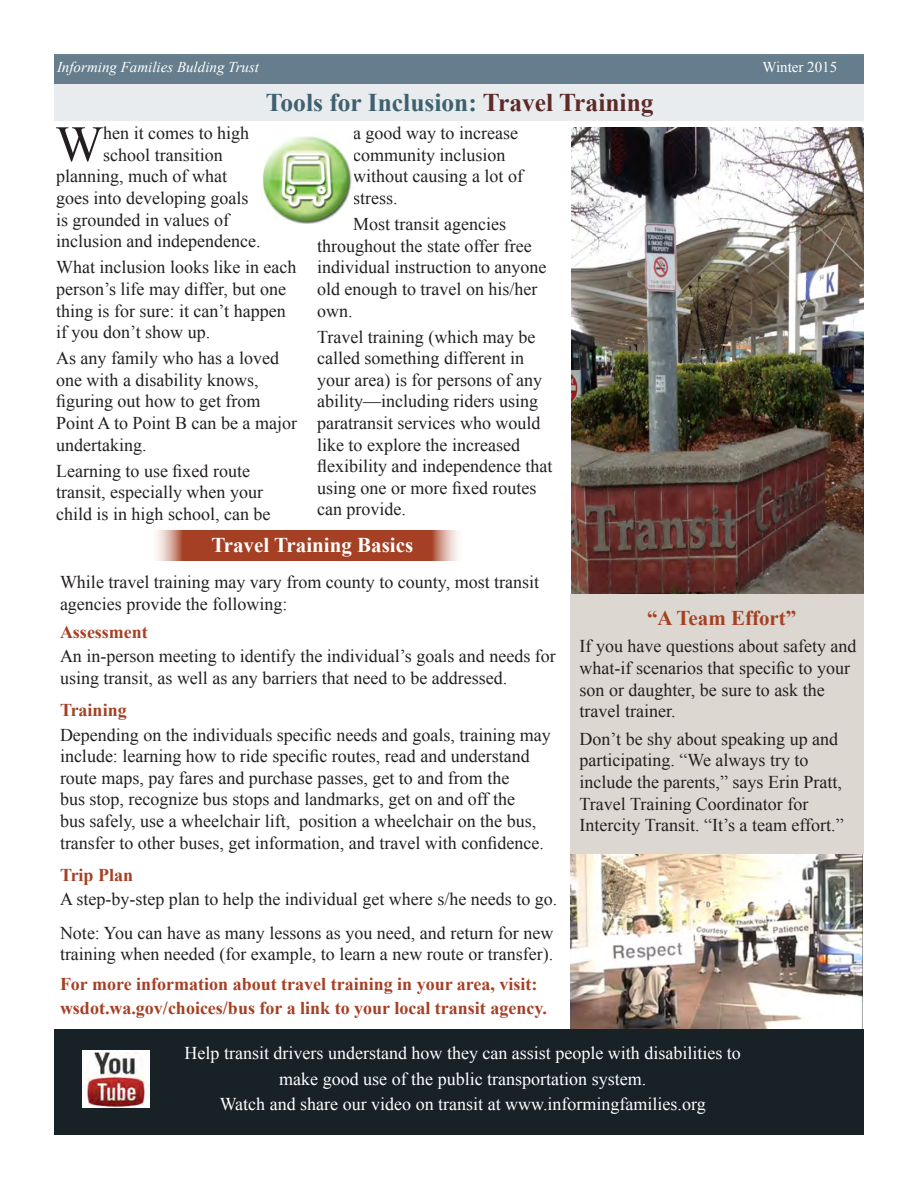
<style>
.page{position:relative;width:918px;height:1188px;background:#fff}
.page>*{position:absolute;margin:0;border:0;box-sizing:border-box;transform-origin:0 0}
.t1{font:50.55px "Times New Roman";color:#231f20}
.t2{font:700 25.5px "Times New Roman";color:#3e606f}
.t3{font:700 21px "Times New Roman";color:#fff}
.t4{font:700 21px "Times New Roman";color:#a54024}
.t5{font:18px/21.6px "Times New Roman";color:#231f20}
.t6{font:18px "Times New Roman";color:#fff}
.t7{font:700 18px "Times New Roman";color:#a54024}
.t8{font:italic 15px "Times New Roman";color:#fff}
.t9{font:15px "Times New Roman";color:#fff}
.s1{color:#5d2a29}
</style>
<div class="page">
<svg style="left:157px;top:530px;width:301px;height:31px;background:#ad5239"></svg>
<img style="left:571px;top:854px;width:292px;height:175px">
<div style="left:54px;top:54px;width:810px;height:31px;background:#6a8190"></div>
<div style="left:54px;top:83px;width:810px;height:38px;background:#e8ecee"></div>
<div style="left:54px;top:57px;width:810px;height:27px;background:#657d8c"></div>
<img style="left:571px;top:128px;width:293px;height:466px">
<div style="left:571px;top:594px;width:293px;height:260px;background:#dcd7d0"></div>
<div style="left:54px;top:1029px;width:810px;height:105px;background:#182126"></div>
<img style="left:82px;top:1050px;width:68px;height:58px">
<img style="left:262px;top:136px;width:90px;height:87px">
<p class="t8" style="left:57px;top:56px;width:204px">Informing Families Bulding Trust</p>
<p class="t9" style="left:762px;top:57px;width:76px">Winter 2015</p>
<p class="t2" style="left:266px;top:85px;width:389px">Tools for Inclusion: <span class="s1">Travel Training</span></p>
<p class="t1" style="left:55px;top:110px;width:49px">W</p>
<p class="t5" style="left:103px;top:122px;width:147px">hen it comes to high</p>
<p class="t5" style="left:353px;top:122px;width:171px">a good way to increase community inclusion without causing a lot of stress.</p>
<p class="t5" style="left:317px;top:213px;width:231px;text-indent:36px">Most transit agencies throughout the state offer free individual instruction to anyone old enough to travel on his/her own.</p>
<p class="t5" style="left:317px;top:326px;width:237px">Travel training (which may be called something different in your area) is for persons of any ability—including riders using paratransit services who would like to explore the increased flexibility and independence that using one or more fixed routes can provide.</p>
<p class="t3" style="left:211px;top:530px;width:203px">Travel Training Basics</p>
<p class="t5" style="left:60px;top:571px;width:481px">While travel training may vary from county to county, most transit agencies provide the following:</p>
<p class="t7" style="left:60px;top:619px;width:89px">Assessment</p>
<p class="t5" style="left:60px;top:645px;width:497px">An in-person meeting to identify the individual’s goals and needs for using transit, as well as any barriers that need to be addressed.</p>
<p class="t7" style="left:60px;top:697px;width:68px">Training</p>
<p class="t5" style="left:60px;top:723px;width:492px">Depending on the individuals specific needs and goals, training may include: learning how to ride specific routes, read and understand route maps, pay fares and purchase passes, get to and from the<br>bus stop, recognize bus stops and landmarks, get on and off the<br>bus safely, use a wheelchair lift, position a wheelchair on the bus, transfer to other buses, get information, and travel with confidence.</p>
<p class="t7" style="left:60px;top:862px;width:75px">Trip Plan</p>
<p class="t5" style="left:60px;top:888px;width:499px">A step-by-step plan to help the individual get where s/he needs to go.</p>
<p class="t5" style="left:60px;top:922px;width:495px">Note: You can have as many lessons as you need, and return for new training when needed (for example, to learn a new route or transfer).</p>
<p class="t7" style="left:60px;top:971px;width:479px">For more information about travel training in your area, visit:</p>
<p class="t7" style="left:60px;top:996px;width:488px">wsdot.wa.gov/choices/bus for a link to your local transit agency.</p>
<p class="t5" style="left:103px;top:144px;width:121px">school transition</p>
<p class="t5" style="left:56px;top:165px;width:172px">planning, much of what</p>
<p class="t5" style="left:56px;top:187px;width:194px">goes into developing goals</p>
<p class="t5" style="left:56px;top:209px;width:174px">is grounded in values of</p>
<p class="t5" style="left:56px;top:230px;width:206px">inclusion and independence.</p>
<p class="t5" style="left:56px;top:256px;width:242px">What inclusion looks like in each person’s life may differ, but one thing is for sure: it can’t happen if you don’t show up.</p>
<p class="t5" style="left:56px;top:347px;width:243px">As any family who has a loved one with a disability knows, figuring out how to get from<br>Point A to Point B can be a major undertaking.</p>
<p class="t5" style="left:56px;top:460px;width:216px">Learning to use fixed route transit, especially when your child is in high school, can be</p>
<p class="t4" style="left:647px;top:603px;width:151px">“A Team Effort”</p>
<p class="t5" style="left:580px;top:635px;width:278px">If you have questions about safety and what-if scenarios that specific to your son or daughter, be sure to ask the travel trainer.</p>
<p class="t5" style="left:580px;top:728px;width:266px">Don’t be shy about speaking up and participating. “We always try to include the parents,” says Erin Pratt, Travel Training Coordinator for Intercity Transit. “It’s a team effort.”</p>
<p class="t6" style="left:185px;top:1041px;width:558px">Help transit drivers understand how they can assist people with disabilities to</p>
<p class="t6" style="left:279px;top:1067px;width:368px">make good use of the public transportation system.</p>
<p class="t6" style="left:220px;top:1092px;width:487px">Watch and share our video on transit at www.informingfamilies.org</p>
</div>
